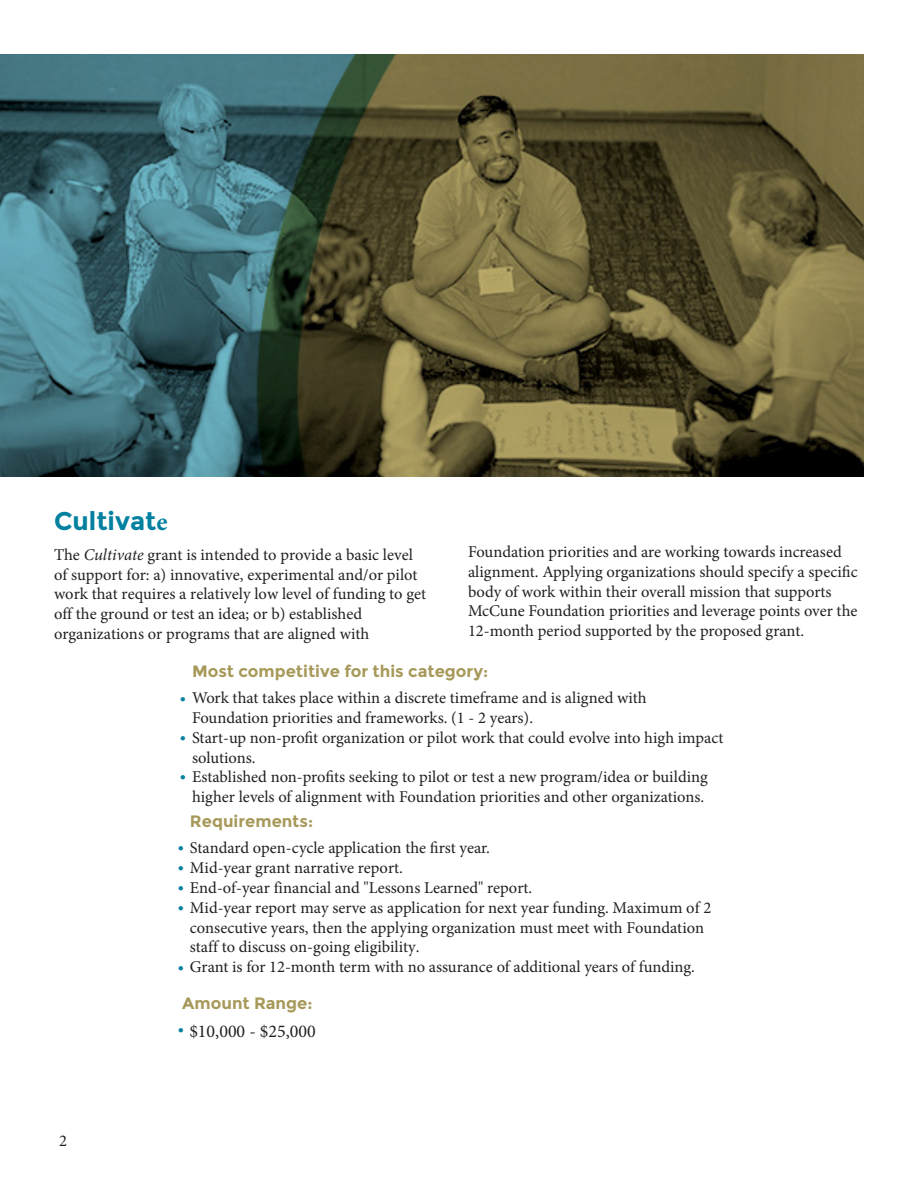
<style>
.page{position:relative;width:918px;height:1188px;background:#fff}
.page>*{position:absolute;margin:0;border:0;box-sizing:border-box;transform-origin:0 0}
.t1{font:700 25.5px "Montserrat";color:#0180a0}
.t2{font:18px "Minion Pro";color:#231f20}
.t3{font:16.5px/19.8px "Minion Pro";color:#231f20}
.t4{font:700 16.5px "Montserrat";color:#a7995a}
.t5{font:7.5px "Wingdings";color:#0180a0}
.s1{font-family:"Minion Pro"}
.s2{font-style:italic}
</style>
<div class="page">
<img style="left:1px;top:54px;width:863px;height:422px">
<p class="t1" style="left:54px;top:505px;width:115px">Cultivat<span class="s1">e</span></p>
<p class="t3" style="left:54px;top:545px;width:374px">The <span class="s2">Cultivate</span> grant is intended to provide a basic level of support for: a) innovative, experimental and/or pilot work that requires a relatively low level of funding to get off the ground or test an idea; or b) established organizations or programs that are aligned with</p>
<p class="t3" style="left:468px;top:542px;width:391px">Foundation priorities and are working towards increased alignment. Applying organizations should specify a specific body of work within their overall mission that supports McCune Foundation priorities and leverage points over the 12-month period supported by the proposed grant.</p>
<p class="t4" style="left:192px;top:661px;width:298px">Most competitive for this category:</p>
<p class="t3" style="left:192px;top:688px;width:456px">Work that takes place within a discrete timeframe and is aligned with<br>Foundation priorities and frameworks. (1 - 2 years).</p>
<p class="t3" style="left:192px;top:728px;width:533px">Start-up non-profit organization or pilot work that could evolve into high impact solutions.</p>
<p class="t3" style="left:192px;top:767px;width:517px">Established non-profits seeking to pilot or test a new program/idea or building higher levels of alignment with Foundation priorities and other organizations.</p>
<p class="t3" style="left:190px;top:838px;width:523px">Standard open-cycle application the first year.<br>Mid-year grant narrative report.<br>End-of-year financial and "Lessons Learned" report.<br>Mid-year report may serve as application for next year funding. Maximum of 2 consecutive years, then the applying organization must meet with Foundation staff to discuss on-going eligibility.<br>Grant is for 12-month term with no assurance of additional years of funding.</p>
<p class="t5" style="left:180px;top:695px;width:7px">●</p>
<p class="t5" style="left:180px;top:734px;width:7px">●</p>
<p class="t5" style="left:180px;top:773px;width:7px">●</p>
<p class="t4" style="left:190px;top:811px;width:125px">Requirements:</p>
<p class="t5" style="left:178px;top:844px;width:7px">●</p>
<p class="t5" style="left:178px;top:864px;width:7px">●</p>
<p class="t5" style="left:178px;top:884px;width:7px">●</p>
<p class="t5" style="left:178px;top:905px;width:7px">●</p>
<p class="t5" style="left:178px;top:965px;width:7px">●</p>
<p class="t4" style="left:182px;top:993px;width:132px">Amount Range:</p>
<p class="t3" style="left:59px;top:1131px;width:9px">2</p>
<p class="t2" style="left:189px;top:1019px;width:128px">$10,000 - $25,000</p>
<p class="t5" style="left:178px;top:1026px;width:7px">●</p>
</div>
